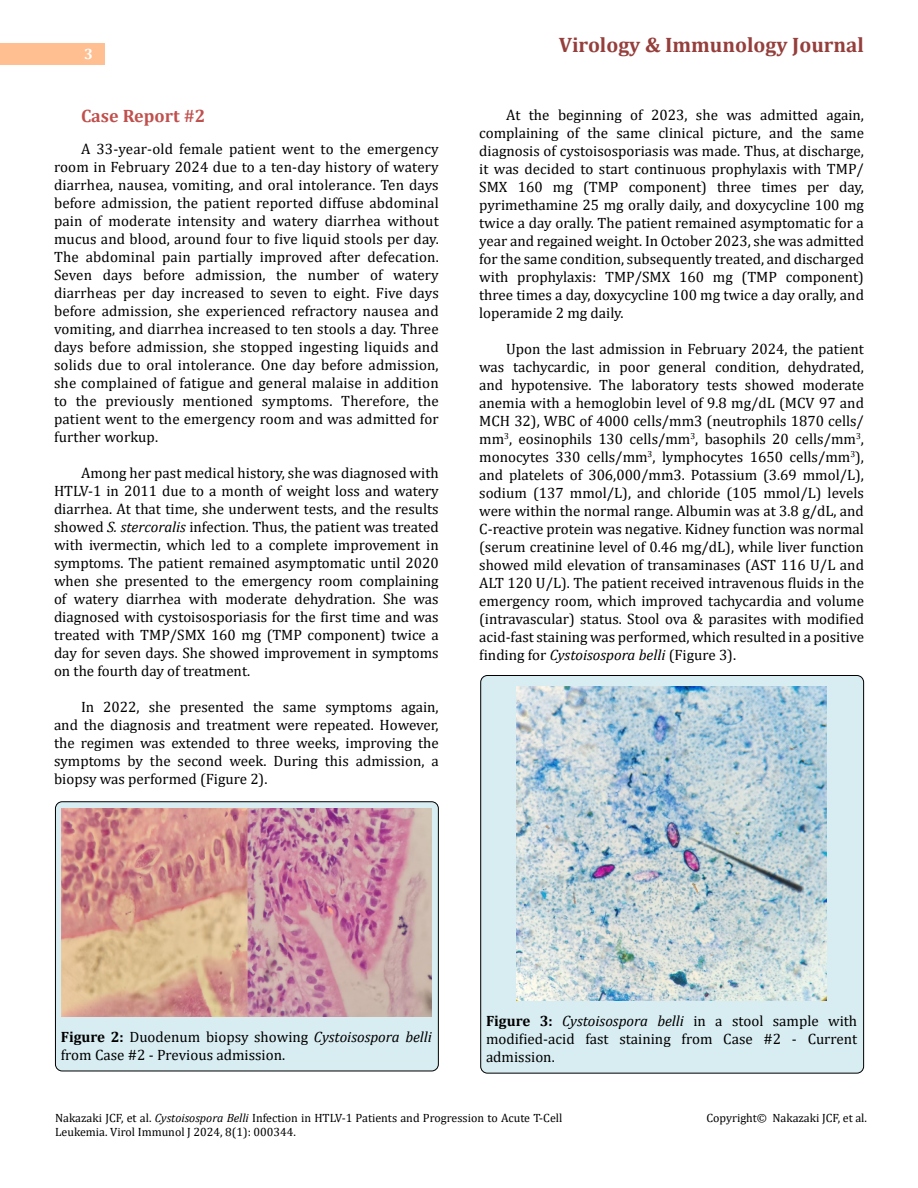
<style>
.page{position:relative;width:918px;height:1188px;background:#fff}
.page>*{position:absolute;margin:0;border:0;box-sizing:border-box;transform-origin:0 0}
.t1{font:700 21px "Cambria";color:#953f3c}
.t2{font:700 18px "Cambria";color:#c0504d}
.t3{font:15px/18px "Cambria";color:#000;text-align:justify}
.t4{font:700 15px "Cambria";color:#fff}
.t5{font:12px/14.4px "Cambria";color:#000}
.s1{font-style:italic}
.s2{font-weight:700}
</style>
<div class="page">
<div style="left:0;top:43px;width:105px;height:21px;background:#ffbf91"></div>
<div style="left:55px;top:802px;width:383px;height:269px;background:#d8edf2;border-radius:7px"></div>
<div style="left:55px;top:801px;width:384px;height:270px;border:1px solid #000;border-radius:7px"></div>
<div style="left:481px;top:675px;width:383px;height:398px;background:#d8edf2;border-radius:7px"></div>
<div style="left:480px;top:675px;width:384px;height:399px;border:1px solid #000;border-radius:7px"></div>
<img style="left:61px;top:808px;width:371px;height:209px">
<img style="left:516px;top:686px;width:311px;height:315px">
<p class="t4" style="left:84px;top:44px;width:10px">3</p>
<p class="t2" style="left:81px;top:103px;width:126px">Case Report #2</p>
<p class="t3" style="left:54px;top:139px;width:386px;text-indent:27px">A 33-year-old female patient went to the emergency room in February 2024 due to a ten-day history of watery diarrhea, nausea, vomiting, and oral intolerance. Ten days before admission, the patient reported diffuse abdominal pain of moderate intensity and watery diarrhea without mucus and blood, around four to five liquid stools per day.<br>The abdominal pain partially improved after defecation.<br>Seven days before admission, the number of watery diarrheas per day increased to seven to eight. Five days before admission, she experienced refractory nausea and vomiting, and diarrhea increased to ten stools a day. Three days before admission, she stopped ingesting liquids and solids due to oral intolerance. One day before admission, she complained of fatigue and general malaise in addition to the previously mentioned symptoms. Therefore, the patient went to the emergency room and was admitted for further workup.</p>
<p class="t3" style="left:54px;top:463px;width:386px;text-indent:27px">Among her past medical history, she was diagnosed with HTLV-1 in 2011 due to a month of weight loss and watery diarrhea. At that time, she underwent tests, and the results showed <span class="s1">S. stercoralis</span> infection. Thus, the patient was treated with ivermectin, which led to a complete improvement in symptoms. The patient remained asymptomatic until 2020 when she presented to the emergency room complaining of watery diarrhea with moderate dehydration. She was diagnosed with cystoisosporiasis for the first time and was treated with TMP/SMX 160 mg (TMP component) twice a day for seven days. She showed improvement in symptoms on the fourth day of treatment.</p>
<p class="t3" style="left:54px;top:697px;width:386px;text-indent:27px">In 2022, she presented the same symptoms again, and the diagnosis and treatment were repeated. However, the regimen was extended to three weeks, improving the symptoms by the second week. During this admission, a biopsy was performed (Figure 2).</p>
<h1 class="t1" style="left:559px;top:30px;width:307px">Virology &amp; Immunology Journal</h1>
<p class="t3" style="left:479px;top:105px;width:386px;text-indent:27px">At the beginning of 2023, she was admitted again, complaining of the same clinical picture, and the same diagnosis of cystoisosporiasis was made. Thus, at discharge, it was decided to start continuous prophylaxis with TMP/ SMX 160 mg (TMP component) three times per day, pyrimethamine 25 mg orally daily, and doxycycline 100 mg twice a day orally. The patient remained asymptomatic for a year and regained weight. In October 2023, she was admitted for the same condition, subsequently treated, and discharged with prophylaxis: TMP/SMX 160 mg (TMP component) three times a day, doxycycline 100 mg twice a day orally, and loperamide 2 mg daily.</p>
<p class="t3" style="left:479px;top:339px;width:386px;text-indent:27px">Upon the last admission in February 2024, the patient was tachycardic, in poor general condition, dehydrated, and hypotensive. The laboratory tests showed moderate anemia with a hemoglobin level of 9.8 mg/dL (MCV 97 and MCH 32), WBC of 4000 cells/mm3 (neutrophils 1870 cells/ mm<sup>3</sup>, eosinophils 130 cells/mm<sup>3</sup>, basophils 20 cells/mm<sup>3</sup>, monocytes 330 cells/mm<sup>3</sup>, lymphocytes 1650 cells/mm<sup>3</sup>), and platelets of 306,000/mm3. Potassium (3.69 mmol/L), sodium (137 mmol/L), and chloride (105 mmol/L) levels were within the normal range. Albumin was at 3.8 g/dL, and C-reactive protein was negative. Kidney function was normal (serum creatinine level of 0.46 mg/dL), while liver function showed mild elevation of transaminases (AST 116 U/L and ALT 120 U/L). The patient received intravenous fluids in the emergency room, which improved tachycardia and volume (intravascular) status. Stool ova &amp; parasites with modified acid-fast staining was performed, which resulted in a positive finding for <span class="s1">Cystoisospora belli</span> (Figure 3).</p>
<p class="t3" style="left:61px;top:1028px;width:373px"><span class="s2">Figure 2:</span> Duodenum biopsy showing <span class="s1">Cystoisospora belli </span>from Case #2 - Previous admission.</p>
<p class="t3" style="left:486px;top:1012px;width:373px"><span class="s2">Figure 3:</span> <span class="s1">Cystoisospora belli</span> in a stool sample with modified-acid fast staining from Case #2 - Current admission.</p>
<p class="t5" style="left:55px;top:1111px;width:509px">Nakazaki JCF, et al. <span class="s1">Cystoisospora Belli</span> Infection in HTLV-1 Patients and Progression to Acute T-Cell<br>Leukemia. Virol Immunol J 2024, 8(1): 000344.</p>
<p class="t5" style="left:706px;top:1111px;width:162px">Copyright© Nakazaki JCF, et al.</p>
</div>
